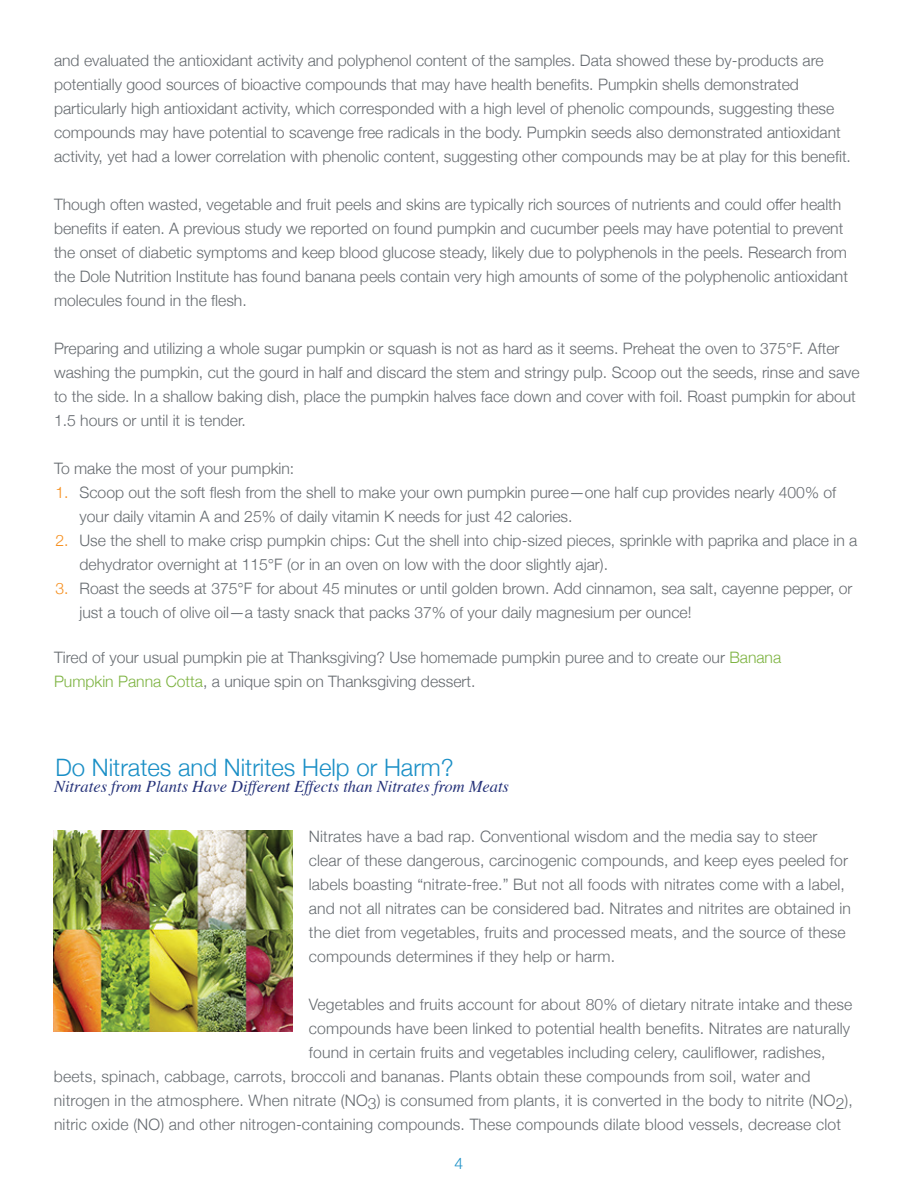
<style>
.page{position:relative;width:918px;height:1188px;background:#fff}
.page>*{position:absolute;margin:0;border:0;box-sizing:border-box;transform-origin:0 0}
.t1{font:300 24px "Helvetica Neue";color:#1a8fc6}
.t2{font:italic 16.5px "Times";color:#253279}
.t3{font:300 15.75px/24px "Helvetica Neue";color:#666b70}
.t4{font:300 15.75px "Helvetica Neue";color:#1a8fc6}
.s1{color:#f68f1e}
.s2{color:#7db341}
</style>
<div class="page">
<img style="left:54px;top:831px;width:239px;height:200px">
<p class="t3" style="left:54px;top:47px;width:799px">and evaluated the antioxidant activity and polyphenol content of the samples. Data showed these by-products are potentially good sources of bioactive compounds that may have health benefits. Pumpkin shells demonstrated particularly high antioxidant activity, which corresponded with a high level of phenolic compounds, suggesting these compounds may have potential to scavenge free radicals in the body. Pumpkin seeds also demonstrated antioxidant activity, yet had a lower correlation with phenolic content, suggesting other compounds may be at play for this benefit.</p>
<p class="t3" style="left:54px;top:191px;width:796px">Though often wasted, vegetable and fruit peels and skins are typically rich sources of nutrients and could offer health benefits if eaten. A previous study we reported on found pumpkin and cucumber peels may have potential to prevent the onset of diabetic symptoms and keep blood glucose steady, likely due to polyphenols in the peels. Research from the Dole Nutrition Institute has found banana peels contain very high amounts of some of the polyphenolic antioxidant molecules found in the flesh.</p>
<p class="t3" style="left:54px;top:335px;width:807px">Preparing and utilizing a whole sugar pumpkin or squash is not as hard as it seems. Preheat the oven to 375°F. After washing the pumpkin, cut the gourd in half and discard the stem and stringy pulp. Scoop out the seeds, rinse and save to the side. In a shallow baking dish, place the pumpkin halves face down and cover with foil. Roast pumpkin for about 1.5 hours or until it is tender.</p>
<p class="t3" style="left:54px;top:455px;width:242px">To make the most of your pumpkin:</p>
<p class="t3" style="left:79px;top:479px;width:758px;text-indent:-24px"><span class="s1">1.</span> Scoop out the soft flesh from the shell to make your own pumpkin puree—one half cup provides nearly 400% of your daily vitamin A and 25% of daily vitamin K needs for just 42 calories.</p>
<p class="t3" style="left:79px;top:527px;width:779px;text-indent:-24px"><span class="s1">2.</span> Use the shell to make crisp pumpkin chips: Cut the shell into chip-sized pieces, sprinkle with paprika and place in a dehydrator overnight at 115°F (or in an oven on low with the door slightly ajar).</p>
<p class="t3" style="left:79px;top:575px;width:775px;text-indent:-24px"><span class="s1">3.</span> Roast the seeds at 375°F for about 45 minutes or until golden brown. Add cinnamon, sea salt, cayenne pepper, or just a touch of olive oil—a tasty snack that packs 37% of your daily magnesium per ounce!</p>
<p class="t3" style="left:54px;top:644px;width:729px">Tired of your usual pumpkin pie at Thanksgiving? Use homemade pumpkin puree and to create our <span class="s2">Banana<br>Pumpkin Panna Cotta</span>, a unique spin on Thanksgiving dessert.</p>
<h1 class="t1" style="left:56px;top:748px;width:400px">Do Nitrates and Nitrites Help or Harm?</h1>
<p class="t2" style="left:54px;top:772px;width:457px">Nitrates from Plants Have Different Effects than Nitrates from Meats</p>
<p class="t3" style="left:309px;top:823px;width:544px">Nitrates have a bad rap. Conventional wisdom and the media say to steer clear of these dangerous, carcinogenic compounds, and keep eyes peeled for labels boasting “nitrate-free.” But not all foods with nitrates come with a label, and not all nitrates can be considered bad. Nitrates and nitrites are obtained in the diet from vegetables, fruits and processed meats, and the source of these compounds determines if they help or harm.</p>
<p class="t3" style="left:309px;top:991px;width:545px">Vegetables and fruits account for about 80% of dietary nitrate intake and these</p>
<p class="t3" style="left:309px;top:1015px;width:543px">compounds have been linked to potential health benefits. Nitrates are naturally</p>
<p class="t3" style="left:309px;top:1039px;width:518px">found in certain fruits and vegetables including celery, cauliflower, radishes,</p>
<p class="t3" style="left:54px;top:1063px;width:758px">beets, spinach, cabbage, carrots, broccoli and bananas. Plants obtain these compounds from soil, water and</p>
<p class="t3" style="left:54px;top:1087px;width:800px">nitrogen in the atmosphere. When nitrate (NO3) is consumed from plants, it is converted in the body to nitrite (NO2),</p>
<p class="t3" style="left:54px;top:1111px;width:789px">nitric oxide (NO) and other nitrogen-containing compounds. These compounds dilate blood vessels, decrease clot</p>
<p class="t4" style="left:455px;top:1151px;width:10px">4</p>
</div>
